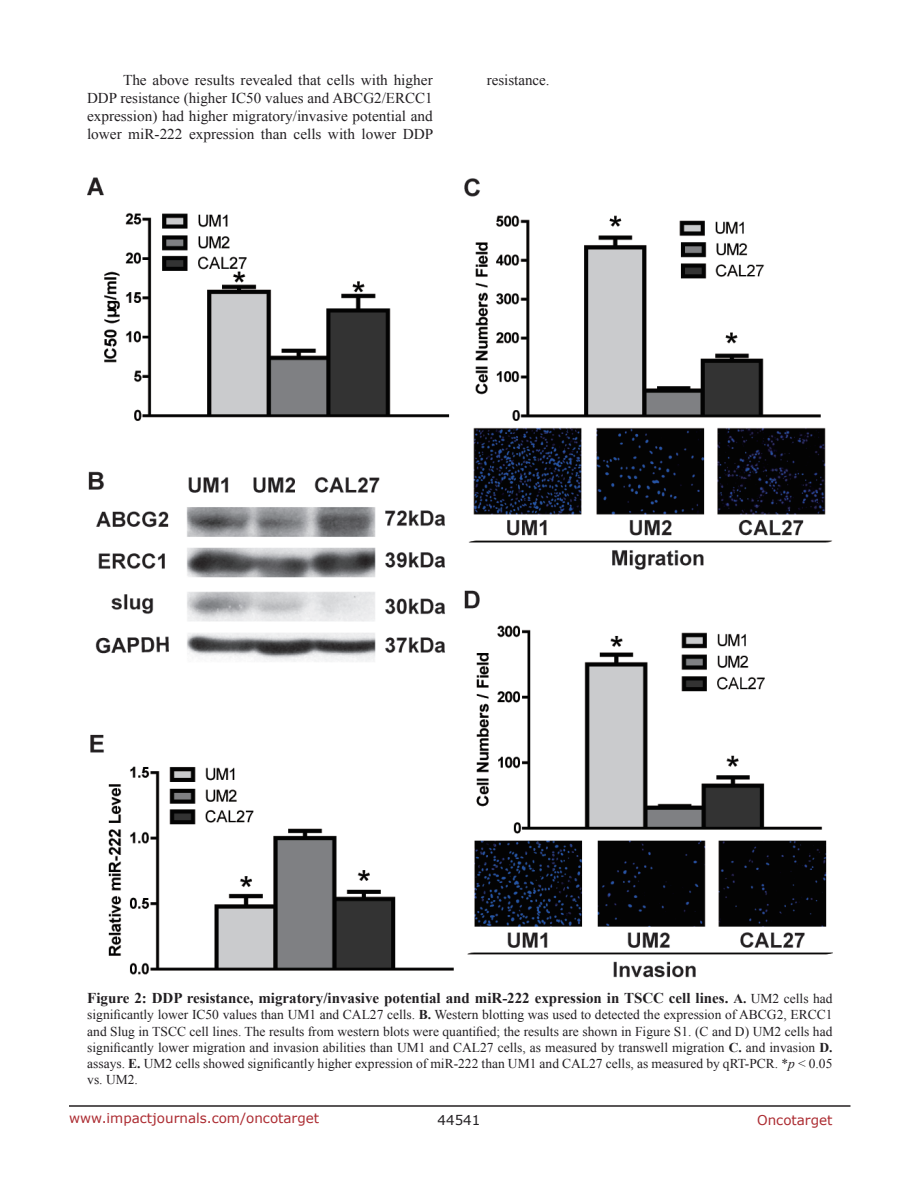
<style>
.page{position:relative;width:918px;height:1188px;background:#fff}
.page>*{position:absolute;margin:0;border:0;box-sizing:border-box;transform-origin:0 0}
.BodyText{font:15px/18px "Times New Roman";color:#221f22;text-align:justify}
.FigureText{font:700 15px "Times New Roman";color:#221f22}
.FigureText-2{font:13.5px/16.2px "Times New Roman";color:#221f22;text-align:justify}
.t1{font:13.5px "Verdana";color:#ac2b31}
.t2{font:13.5px "Verdana";color:#221f22}
.s1{font-size:13.5px}
.s2{font-weight:400;font-size:13.5px}
.s3{font-weight:700}
.s4{font-style:italic}
</style>
<div class="page">
<hr style="left:69px;top:1105px;width:781px;height:2px;background:#231f20">
<img style="left:87px;top:177px;width:745px;height:801px">
<p class="BodyText" style="left:87px;top:71px;width:348px;text-indent:36px">The above results revealed that cells with higher DDP resistance (higher IC50 values and ABCG2/ERCC1 expression) had higher migratory/invasive potential and lower miR-222 expression than cells with lower DDP</p>
<p class="BodyText" style="left:487px;top:71px;width:64px">resistance.</p>
<p class="FigureText" style="left:87px;top:988px;width:747px">Figure 2: DDP resistance, migratory/invasive potential and miR-222 expression in TSCC cell lines. <span class="s1">A.</span> <span class="s2">UM2 cells had</span></p>
<p class="FigureText-2" style="left:87px;top:1007px;width:747px">significantly lower IC50 values than UM1 and CAL27 cells. <span class="s3">B.</span> Western blotting was used to detected the expression of ABCG2, ERCC1 and Slug in TSCC cell lines. The results from western blots were quantified; the results are shown in Figure S1. (C and D) UM2 cells had significantly lower migration and invasion abilities than UM1 and CAL27 cells, as measured by transwell migration <span class="s3">C.</span> and invasion <span class="s3">D. </span>assays. <span class="s3">E.</span> UM2 cells showed significantly higher expression of miR-222 than UM1 and CAL27 cells, as measured by qRT-PCR. *<span class="s4">p</span> &lt; 0.05 vs. UM2.</p>
<p class="t1" style="left:69px;top:1109px;width:252px">www.impactjournals.com/oncotarget</p>
<p class="t2" style="left:438px;top:1111px;width:44px">44541</p>
<p class="t1" style="left:757px;top:1111px;width:77px">Oncotarget</p>
</div>
